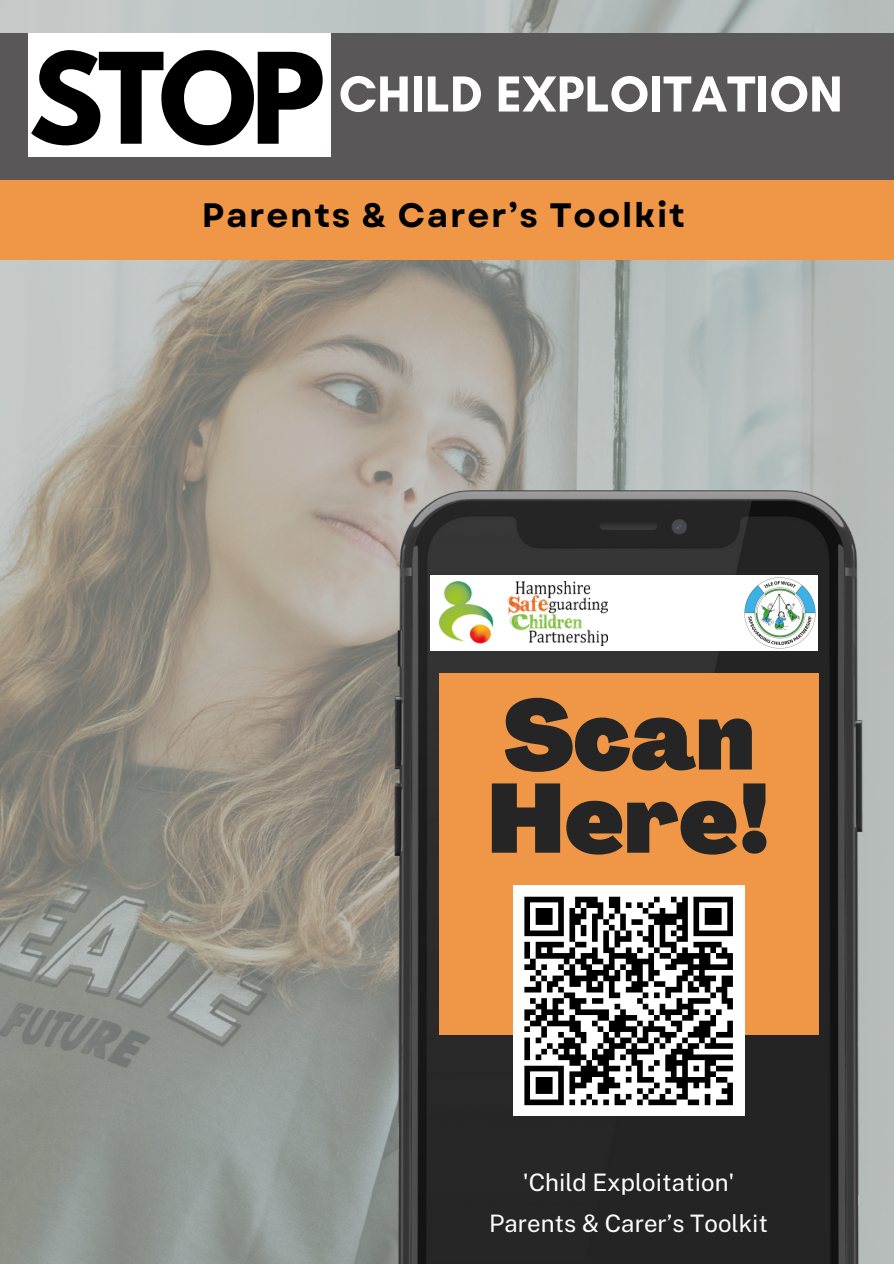
<style>
.page{position:relative;width:894px;height:1264px;background:#fff}
.page>*{position:absolute;margin:0;border:0;box-sizing:border-box;transform-origin:0 0}
.t1{font:900 96.15px/83.1px "Agrandir";color:#252525}
.t2{font:700 51.6px "Glacial Indifference";color:#fff}
.t3{font:700 33.9px "Garet";letter-spacing:.05em;color:#000}
.t4{font:24px/40.7px "Public Sans";color:#fff;text-align:center}
.s1{font-family:"League Spartan";font-size:111.3px;color:#000}
</style>
<div class="page">
<img style="left:0;top:0;width:893px;height:1263px">
<div style="left:0;top:33px;width:893px;height:204px;background:#595757"></div>
<div style="left:28px;top:33px;width:303px;height:124px;background:#fff"></div>
<div style="left:0;top:180px;width:893px;height:80px;background:#ef9746"></div>
<img style="left:363px;top:490px;width:530px;height:773px">
<div style="left:430px;top:575px;width:379px;height:76px;background:#fff"></div>
<img style="left:439px;top:581px;width:168px;height:64px">
<img style="left:744px;top:575px;width:73px;height:75px">
<div style="left:439px;top:673px;width:378px;height:361px;background:#ef9746"></div>
<div style="left:513px;top:885px;width:231px;height:231px;background:#fff"></div>
<svg style="left:524px;top:896px;width:209px;height:210px"></svg>
<h2 class="t2" style="left:29px;top:62px;width:815px"><span class="s1">STOP</span> CHILD EXPLOITATION</h2>
<h3 class="t3" style="left:202px;top:190px;width:484px">Parents &amp; Carer’s Toolkit</h3>
<h1 class="t1" style="left:487px;top:704px;width:285px">Scan<br>Here!</h1>
<p class="t4" style="left:489px;top:1162px;width:280px">'Child Exploitation'<br>Parents &amp; Carer’s Toolkit</p>
</div>
